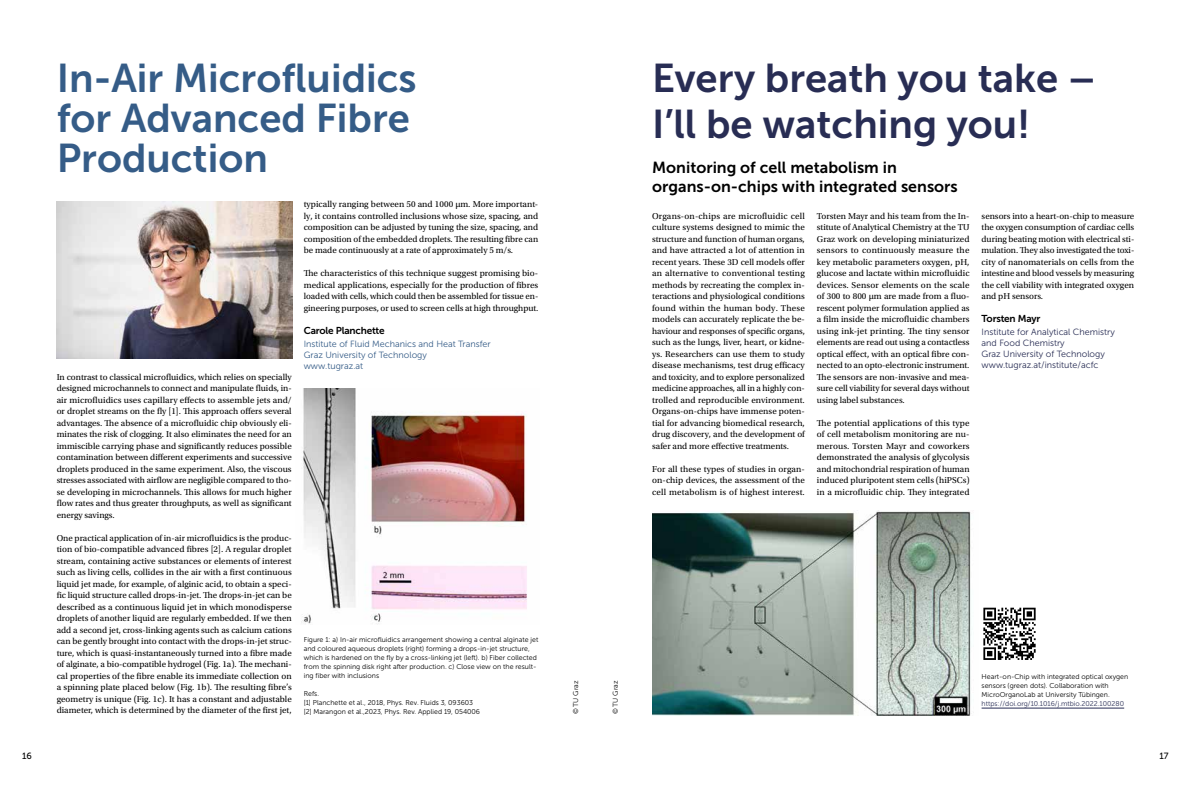
<style>
.page{position:relative;width:1191px;height:794px;background:#fff}
.page>*{position:absolute;margin:0;border:0;box-sizing:border-box;transform-origin:0 0}
.t1{font:40px/40px "Museo Sans 700";color:#355c87}
.t2{font:40px/46px "Museo Sans 700";color:#282d54}
.t3{font:16px/19.2px "Museo Sans 700";color:#000}
.t4{font:10px "Museo Sans 700";letter-spacing:-.02em;color:#000}
.t5{font:9px/11.5px "Utopia Std";color:#000;text-align:justify}
.t6{font:9px/11px "Museo Sans 300";color:#282d54}
.t7{font:9px/11px "Museo Sans 300";color:#355c87}
.t8{font:9px "Museo Sans 500";color:#000}
.t9{font:7px/9px "Museo Sans 300";color:#000}
.t10{font:7px "Museo Sans 300";color:#282d54}
</style>
<div class="page">
<hr style="left:981px;top:708px;width:143px;height:1px;background:#282d54">
<svg style="left:1035px;top:607px;width:1px;height:46px"></svg>
<svg style="left:983px;top:607px;width:52px;height:53px"></svg>
<img style="left:652px;top:510px;width:319px;height:205px">
<img style="left:301px;top:388px;width:226px;height:236px">
<img style="left:57px;top:201px;width:235px;height:157px">
<h1 class="t1" style="left:57px;top:58px;width:361px">In-Air Microfluidics for Advanced Fibre<br>Production</h1>
<h1 class="t2" style="left:652px;top:55px;width:445px">Every breath you take –<br>I’ll be watching you!</h1>
<p class="t5" style="left:652px;top:210px;width:154px">Organs-on-chips are microfluidic cell culture systems designed to mimic the structure and function of human organs, and have attracted a lot of attention in recent years. These 3D cell models offer an alternative to conventional testing methods by recreating the complex in&shy;teractions and physiological conditions found within the human body. These models can accurately replicate the be&shy;haviour and responses of specific organs, such as the lungs, liver, heart, or kidne&shy;ys. Researchers can use them to study disease mechanisms, test drug efficacy and toxicity, and to explore personalized medicine approaches, all in a highly con&shy;trolled and reproducible environment.<br>Organs-on-chips have immense poten&shy;tial for advancing biomedical research, drug discovery, and the development of safer and more effective treatments.</p>
<p class="t5" style="left:652px;top:463px;width:154px">For all these types of studies in organ&shy;on-chip devices, the assessment of the cell metabolism is of highest interest.</p>
<h2 class="t3" style="left:652px;top:157px;width:307px">Monitoring of cell metabolism in organs-on-chips with integrated sensors</h2>
<p class="t5" style="left:304px;top:198px;width:236px">typically ranging between 50 and 1000 μm. More important&shy;ly, it contains controlled inclusions whose size, spacing, and composition can be adjusted by tuning the size, spacing, and composition of the embedded droplets. The resulting fibre can be made continuously at a rate of approximately 5 m/s.</p>
<p class="t5" style="left:304px;top:267px;width:236px">The characteristics of this technique suggest promising bio&shy;medical applications, especially for the production of fibres loaded with cells, which could then be assembled for tissue en&shy;gineering purposes, or used to screen cells at high throughput.</p>
<p class="t4" style="left:304px;top:324px;width:82px">Carole Planchette</p>
<p class="t7" style="left:304px;top:338px;width:188px">Institute of Fluid Mechanics and Heat Transfer<br>Graz University of Technology<br>www.tugraz.at</p>
<p class="t5" style="left:817px;top:210px;width:154px">Torsten Mayr and his team from the In&shy;stitute of Analytical Chemistry at the TU Graz work on developing miniaturized sensors to continuously measure the key metabolic parameters oxygen, pH, glucose and lactate within microfluidic devices. Sensor elements on the scale of 300 to 800 μm are made from a fluo&shy;rescent polymer formulation applied as a film inside the microfluidic chambers using ink-jet printing. The tiny sensor elements are read out using a contactless optical effect, with an optical fibre con&shy;nected to an opto-electronic instrument.<br>The sensors are non-invasive and mea&shy;sure cell viability for several days without using label substances.</p>
<p class="t5" style="left:817px;top:417px;width:154px">The potential applications of this type of cell metabolism monitoring are nu&shy;merous. Torsten Mayr and coworkers demonstrated the analysis of glycolysis and mitochondrial respiration of human induced pluripotent stem cells (hiPSCs) in a microfluidic chip. They integrated</p>
<p class="t5" style="left:981px;top:210px;width:154px">sensors into a heart-on-chip to measure the oxygen consumption of cardiac cells during beating motion with electrical sti&shy;mulation. They also investigated the toxi&shy;city of nanomaterials on cells from the intestine and blood vessels by measuring the cell viability with integrated oxygen and pH sensors.</p>
<p class="t4" style="left:981px;top:313px;width:60px">Torsten Mayr</p>
<p class="t6" style="left:981px;top:326px;width:135px">Institute for Analytical Chemistry and Food Chemistry<br>Graz University of Technology www.tugraz.at/institute/acfc</p>
<p class="t5" style="left:57px;top:371px;width:237px">In contrast to classical microfluidics, which relies on specially designed microchannels to connect and manipulate fluids, in&shy;air microfluidics uses capillary effects to assemble jets and/ or droplet streams on the fly [1]. This approach offers several advantages. The absence of a microfluidic chip obviously eli&shy;minates the risk of clogging. It also eliminates the need for an immiscible carrying phase and significantly reduces possible contamination between different experiments and successive droplets produced in the same experiment. Also, the viscous stresses associated with airflow are negligible compared to tho&shy;se developing in microchannels. This allows for much higher flow rates and thus greater throughputs, as well as significant energy savings.</p>
<p class="t5" style="left:57px;top:532px;width:237px">One practical application of in-air microfluidics is the produc&shy;tion of bio-compatible advanced fibres [2]. A regular droplet stream, containing active substances or elements of interest such as living cells, collides in the air with a first continuous liquid jet made, for example, of alginic acid, to obtain a speci&shy;fic liquid structure called drops-in-jet. The drops-in-jet can be described as a continuous liquid jet in which monodisperse droplets of another liquid are regularly embedded. If we then add a second jet, cross-linking agents such as calcium cations can be gently brought into contact with the drops-in-jet struc&shy;ture, which is quasi-instantaneously turned into a fibre made of alginate, a bio-compatible hydrogel (Fig. 1a). The mechani&shy;cal properties of the fibre enable its immediate collection on a spinning plate placed below (Fig. 1b). The resulting fibre’s geometry is unique (Fig. 1c). It has a constant and adjustable diameter, which is determined by the diameter of the first jet,</p>
<p class="t9" style="left:304px;top:634px;width:236px">Figure 1: a) In-air microfluidics arrangement showing a central alginate jet and coloured aqueous droplets (right) forming a drops-in-jet structure, which is hardened on the fly by a cross-linking jet (left). b) Fiber collected from the spinning disk right after production. c) Close view on the result&shy;ing fiber with inclusions</p>
<p class="t9" style="left:304px;top:688px;width:178px">Refs.<br>[1] Planchette et al., 2018, Phys. Rev. Fluids 3, 093603 [2] Marangon et al.,2023, Phys. Rev. Applied 19, 054006</p>
<p class="t9" style="left:981px;top:671px;width:148px">Heart-on-Chip with integrated optical oxygen sensors (green dots). Collaboration with<br>MicroOrganoLab at University Tübingen.</p>
<p class="t10" style="left:981px;top:699px;width:144px">https://doi.org/10.1016/j.mtbio.2022.100280</p>
<p class="t9" style="left:571px;top:714px;width:35px;rotate:-90deg">© TU Graz</p>
<p class="t9" style="left:611px;top:714px;width:35px;rotate:-90deg">© TU Graz</p>
<p class="t8" style="left:22px;top:751px;width:11px">16</p>
<p class="t8" style="left:1159px;top:751px;width:11px">17</p>
</div>
